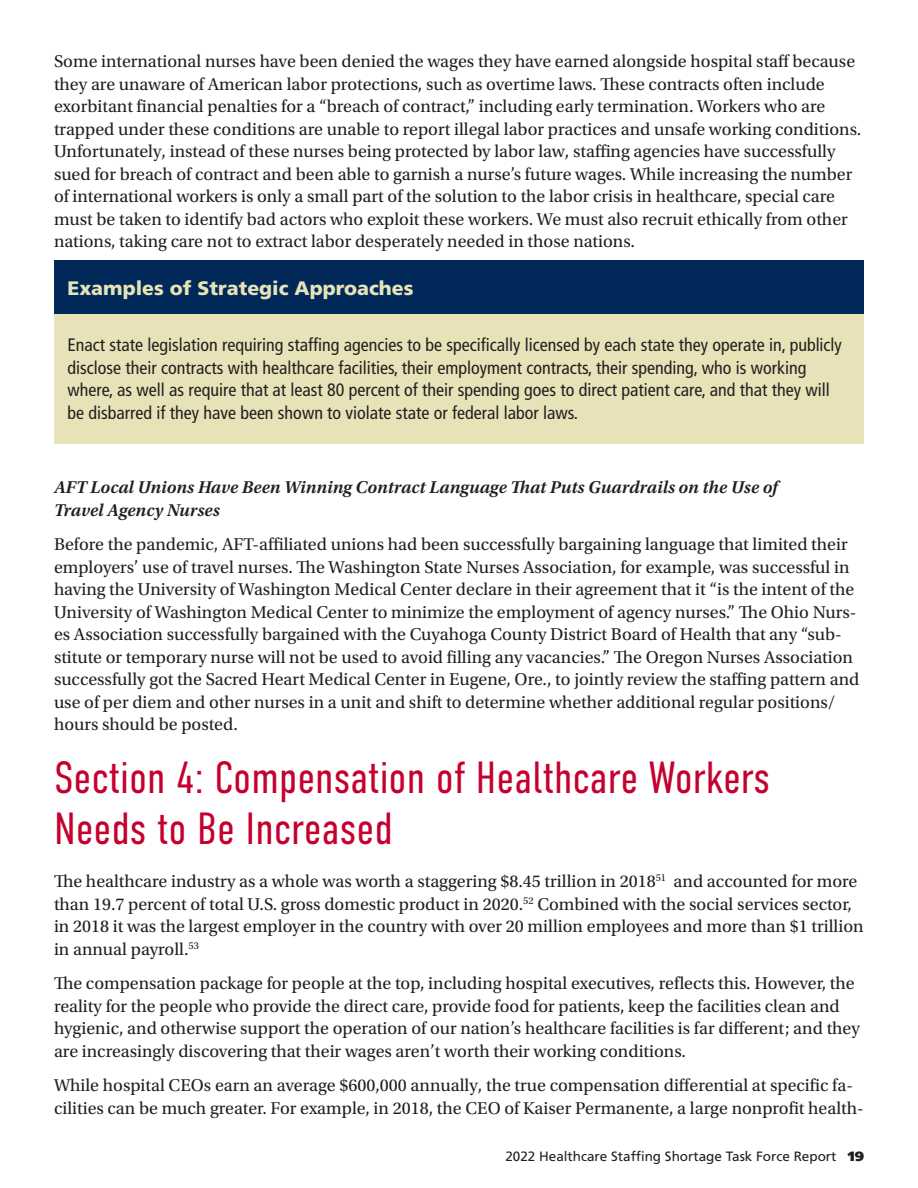
<style>
.page{position:relative;width:918px;height:1188px;background:#fff}
.page>*{position:absolute;margin:0;border:0;box-sizing:border-box;transform-origin:0 0}
.t1{font:300 45px/51px "DIN Condensed";color:#c5002e}
.PullOutH1{font:900 19.5px "Frutiger LT Std";color:#e7e2b7}
.t2{font:18px/22.5px "Utopia Std";color:#231f20}
.PullOutBody{font:condensed 18px/22.5px "Frutiger LT Std";color:#231f20}
.Italic_Bold_Normal{font:italic 600 18px/22.5px "Utopia Std";color:#231f20}
.t3{font:13.5px "Frutiger LT Std";color:#231f20}
.s1{font-weight:900}
</style>
<div class="page">
<div style="left:54px;top:267px;width:810px;height:177px;background:#e7e2b7"></div>
<div style="left:54px;top:260px;width:810px;height:53px;background:#002858"></div>
<p class="t2" style="left:54px;top:50px;width:809px">Some international nurses have been denied the wages they have earned alongside hospital staff because they are unaware of American labor protections, such as overtime laws. These contracts often include exorbitant financial penalties for a “breach of contract,” including early termination. Workers who are trapped under these conditions are unable to report illegal labor practices and unsafe working conditions.<br>Unfortunately, instead of these nurses being protected by labor law, staffing agencies have successfully sued for breach of contract and been able to garnish a nurse’s future wages. While increasing the number of international workers is only a small part of the solution to the labor crisis in healthcare, special care must be taken to identify bad actors who exploit these workers. We must also recruit ethically from other nations, taking care not to extract labor desperately needed in those nations.</p>
<p class="PullOutH1" style="left:68px;top:276px;width:347px">Examples of Strategic Approaches</p>
<p class="PullOutBody" style="left:68px;top:334px;width:776px">Enact state legislation requiring staffing agencies to be specifically licensed by each state they operate in, publicly disclose their contracts with healthcare facilities, their employment contracts, their spending, who is working where, as well as require that at least 80 percent of their spending goes to direct patient care, and that they will be disbarred if they have been shown to violate state or federal labor laws.</p>
<p class="Italic_Bold_Normal" style="left:54px;top:477px;width:725px">AFT Local Unions Have Been Winning Contract Language That Puts Guardrails on the Use of<br>Travel Agency Nurses</p>
<p class="t2" style="left:54px;top:534px;width:807px">Before the pandemic, AFT-affiliated unions had been successfully bargaining language that limited their employers’ use of travel nurses. The Washington State Nurses Association, for example, was successful in having the University of Washington Medical Center declare in their agreement that it “is the intent of the University of Washington Medical Center to minimize the employment of agency nurses.” The Ohio Nurs&shy;es Association successfully bargained with the Cuyahoga County District Board of Health that any “sub&shy;stitute or temporary nurse will not be used to avoid filling any vacancies.” The Oregon Nurses Association successfully got the Sacred Heart Medical Center in Eugene, Ore., to jointly review the staffing pattern and use of per diem and other nurses in a unit and shift to determine whether additional regular positions/ hours should be posted.</p>
<h1 class="t1" style="left:54px;top:753px;width:718px">Section 4: Compensation of Healthcare Workers<br>Needs to Be Increased</h1>
<p class="t2" style="left:54px;top:870px;width:811px">The healthcare industry as a whole was worth a staggering $8.45 trillion in 2018<sup>51</sup> and accounted for more than 19.7 percent of total U.S. gross domestic product in 2020.<sup>52</sup> Combined with the social services sector, in 2018 it was the largest employer in the country with over 20 million employees and more than $1 trillion in annual payroll.<sup>53</sup></p>
<p class="t2" style="left:54px;top:972px;width:808px">The compensation package for people at the top, including hospital executives, reflects this. However, the reality for the people who provide the direct care, provide food for patients, keep the facilities clean and hygienic, and otherwise support the operation of our nation’s healthcare facilities is far different; and they are increasingly discovering that their wages aren’t worth their working conditions.</p>
<p class="t2" style="left:54px;top:1074px;width:811px">While hospital CEOs earn an average $600,000 annually, the true compensation differential at specific fa&shy;cilities can be much greater. For example, in 2018, the CEO of Kaiser Permanente, a large nonprofit health-</p>
<p class="t3" style="left:505px;top:1148px;width:360px">2022 Healthcare Staffing Shortage Task Force Report <span class="s1">19</span></p>
</div>
